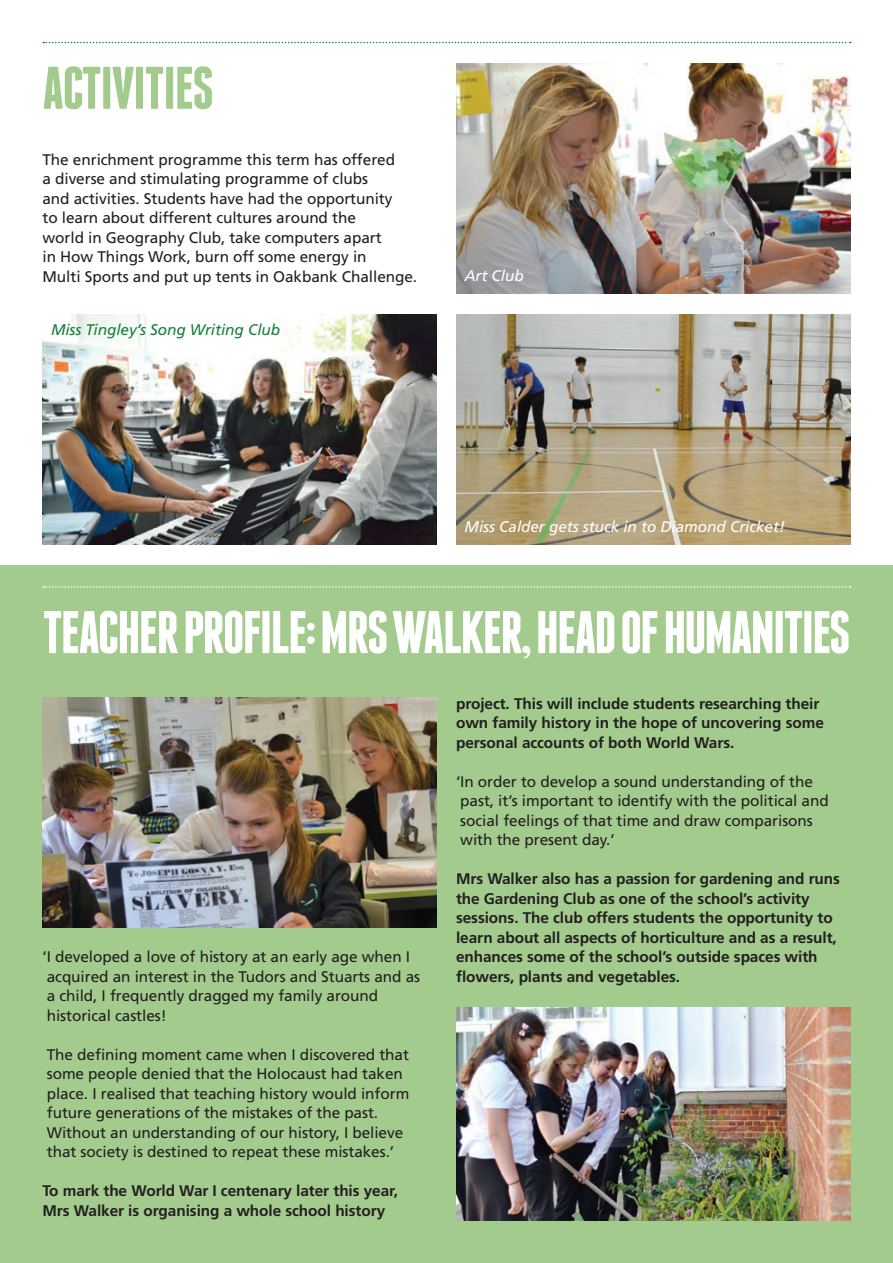
<style>
.page{position:relative;width:893px;height:1263px;background:#fff}
.page>*{position:absolute;margin:0;border:0;box-sizing:border-box;transform-origin:0 0}
.t1{font:700 60px "Franchise";letter-spacing:-.035em;color:#fff}
.t2{font:700 60px "Franchise";letter-spacing:-.02em;color:#a4cb8e}
.t3{font:15.3px/19.5px "Frutiger";letter-spacing:-.005em;color:#231f20}
.t4{font:700 15.3px/19.5px "Frutiger";letter-spacing:-.005em;color:#231f20}
.t5{font:italic 15.3px "Frutiger";letter-spacing:-.005em;color:#fff}
.t6{font:italic 15.3px "Frutiger";letter-spacing:-.005em;color:#167f3b}
</style>
<div class="page">
<div style="left:0;top:566px;width:893px;height:697px;background:#a4cb8e"></div>
<svg style="left:43px;top:586px;width:808px;height:2px"></svg>
<img style="left:456px;top:1008px;width:394px;height:212px">
<svg style="left:43px;top:42px;width:808px;height:1px"></svg>
<img style="left:456px;top:64px;width:394px;height:229px">
<img style="left:456px;top:315px;width:394px;height:229px">
<img style="left:43px;top:315px;width:394px;height:229px">
<img style="left:43px;top:697px;width:394px;height:230px">
<h1 class="t2" style="left:43px;top:60px;width:173px">ACTIVITIES</h1>
<p class="t3" style="left:43px;top:150px;width:376px">The enrichment programme this term has offered<br>a diverse and stimulating programme of clubs<br>and activities. Students have had the opportunity<br>to learn about different cultures around the<br>world in Geography Club, take computers apart<br>in How Things Work, burn off some energy in<br>Multi Sports and put up tents in Oakbank Challenge.</p>
<p class="t6" style="left:51px;top:320px;width:231px">Miss Tingley’s Song Writing Club</p>
<p class="t5" style="left:465px;top:266px;width:61px">Art Club</p>
<p class="t5" style="left:465px;top:517px;width:322px">Miss Calder gets stuck in to Diamond Cricket!</p>
<h1 class="t1" style="left:43px;top:604px;width:809px">TEACHER PROFILE: MRS WALKER, HEAD OF HUMANITIES</h1>
<p class="t3" style="left:43px;top:947px;width:379px">‘I developed a love of history at an early age when I acquired an interest in the Tudors and Stuarts and as a child, I frequently dragged my family around historical castles!</p>
<p class="t3" style="left:47px;top:1045px;width:364px">The defining moment came when I discovered that some people denied that the Holocaust had taken place. I realised that teaching history would inform future generations of the mistakes of the past.<br>Without an understanding of our history, I believe that society is destined to repeat these mistakes.’</p>
<p class="t4" style="left:43px;top:1181px;width:357px">To mark the World War I centenary later this year,<br>Mrs Walker is organising a whole school history</p>
<p class="t4" style="left:456px;top:694px;width:369px">project. This will include students researching their own family history in the hope of uncovering some personal accounts of both World Wars.</p>
<p class="t3" style="left:456px;top:772px;width:374px">‘In order to develop a sound understanding of the past, it’s important to identify with the political and social feelings of that time and draw comparisons with the present day.’</p>
<p class="t4" style="left:456px;top:869px;width:385px">Mrs Walker also has a passion for gardening and runs the Gardening Club as one of the school’s activity sessions. The club offers students the opportunity to learn about all aspects of horticulture and as a result, enhances some of the school’s outside spaces with flowers, plants and vegetables.</p>
</div>
